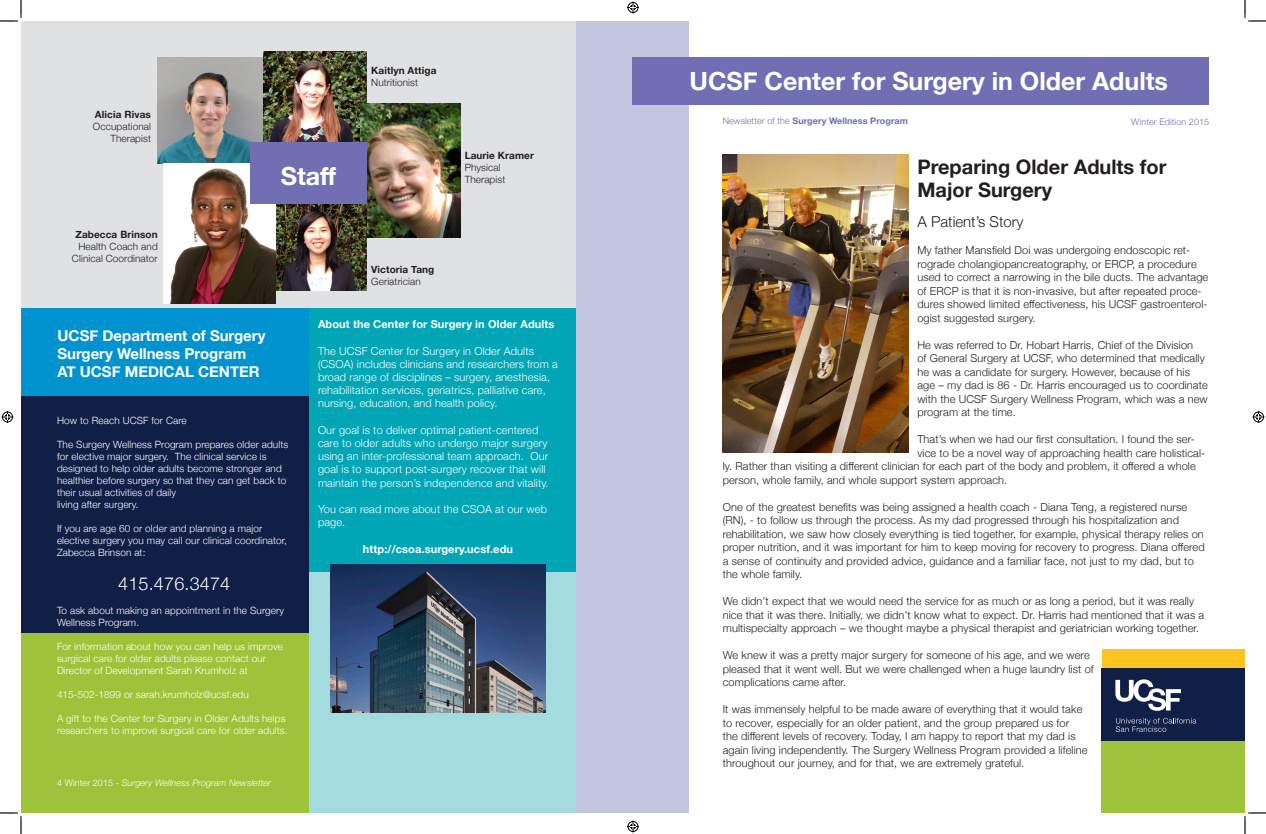
<style>
.page{position:relative;width:1266px;height:834px;background:#fff}
.page>*{position:absolute;margin:0;border:0;box-sizing:border-box;transform-origin:0 0}
.t1{font:700 25px "Helvetica Neue";color:#fff}
.t2{font:700 20px/23px "Helvetica Neue";color:#231f20}
.t3{font:300 18px "Helvetica Neue";letter-spacing:.01em;color:#fff}
.t4{font:700 15px "Helvetica Neue";color:#fff}
.t5{font:300 15px "Helvetica Neue";color:#231f20}
.t6{font:300 11px/13.5px "Helvetica Neue";letter-spacing:.01em;color:#231f20}
.t7{font:300 11px/13.2px "Helvetica Neue";letter-spacing:.01em;color:#fff}
.t8{font:700 11px "Helvetica Neue";letter-spacing:.01em;color:#fff}
.t9{font:300 10px/12px "Helvetica Neue";letter-spacing:.01em;color:#fff}
.t10{font:300 10px "Helvetica Neue";letter-spacing:.01em;color:#231f20}
.t11{font:700 10px "Helvetica Neue";letter-spacing:.01em;color:#231f20}
.t12{font:italic 300 9px "Helvetica Neue";letter-spacing:.01em;color:#fff}
.t13{font:700 9px "Helvetica Neue";letter-spacing:.01em;color:#716eb3}
.t14{font:300 9px "Helvetica Neue";letter-spacing:.01em;color:#716eb3}
.s1{font-style:normal}
.s2{font-weight:300}
</style>
<div class="page">
<div style="left:21px;top:21px;width:611px;height:305px;background:#e0e1e3"></div>
<div style="left:300px;top:557px;width:334px;height:256px;background:#a4dbde"></div>
<div style="left:300px;top:308px;width:276px;height:264px;background:#00a6b6"></div>
<div style="left:576px;top:21px;width:113px;height:792px;background:#c4c5df"></div>
<div style="left:632px;top:57px;width:577px;height:47px;background:#716eb3"></div>
<div style="left:21px;top:389px;width:287px;height:248px;background:#101f46"></div>
<div style="left:21px;top:308px;width:287px;height:88px;background:#0093d0"></div>
<div style="left:21px;top:633px;width:288px;height:180px;background:#9dc33b"></div>
<img style="left:723px;top:154px;width:185px;height:298px">
<div style="left:1102px;top:649px;width:143px;height:19px;background:#fec422"></div>
<div style="left:1102px;top:741px;width:143px;height:72px;background:#9dc33b"></div>
<div style="left:1102px;top:668px;width:143px;height:73px;background:#101f46"></div>
<svg style="left:1116px;top:718px;width:80px;height:14px"></svg>
<svg style="left:1115px;top:679px;width:66px;height:32px"></svg>
<img style="left:331px;top:564px;width:214px;height:149px">
<img style="left:158px;top:57px;width:106px;height:106px">
<img style="left:264px;top:51px;width:103px;height:91px">
<img style="left:361px;top:104px;width:99px;height:133px">
<img style="left:276px;top:204px;width:91px;height:86px">
<img style="left:164px;top:163px;width:112px;height:140px">
<div style="left:250px;top:142px;width:117px;height:62px;background:#716eb3"></div>
<svg style="left:0;top:0;width:22px;height:22px"></svg>
<svg style="left:0;top:812px;width:22px;height:22px"></svg>
<svg style="left:1244px;top:0;width:22px;height:22px"></svg>
<svg style="left:1244px;top:812px;width:22px;height:22px"></svg>
<svg style="left:627px;top:2px;width:12px;height:12px"></svg>
<svg style="left:627px;top:820px;width:12px;height:12px"></svg>
<svg style="left:2px;top:411px;width:12px;height:12px"></svg>
<svg style="left:1252px;top:411px;width:12px;height:12px"></svg>
<p class="t11" style="left:95px;top:107px;width:58px">Alicia Rivas</p>
<p class="t10" style="left:93px;top:119px;width:59px">Occupational</p>
<p class="t10" style="left:110px;top:131px;width:42px">Therapist</p>
<p class="t11" style="left:75px;top:227px;width:84px">Zabecca Brinson</p>
<p class="t10" style="left:78px;top:238px;width:81px">Health Coach and</p>
<p class="t10" style="left:72px;top:250px;width:87px">Clinical Coordinator</p>
<p class="t1" style="left:281px;top:157px;width:57px">Staff</p>
<p class="t11" style="left:371px;top:63px;width:67px">Kaitlyn Attiga</p>
<p class="t10" style="left:371px;top:74px;width:48px">Nutritionist</p>
<p class="t11" style="left:465px;top:148px;width:71px">Laurie Kramer</p>
<p class="t10" style="left:465px;top:160px;width:37px">Physical</p>
<p class="t10" style="left:465px;top:172px;width:42px">Therapist</p>
<p class="t11" style="left:371px;top:262px;width:65px">Victoria Tang</p>
<p class="t10" style="left:371px;top:274px;width:51px">Geriatrician</p>
<p class="t4" style="left:58px;top:324px;width:209px">UCSF Department of Surgery</p>
<p class="t4" style="left:58px;top:342px;width:190px">Surgery Wellness Program</p>
<p class="t4" style="left:58px;top:360px;width:204px">AT UCSF MEDICAL CENTER</p>
<p class="t9" style="left:57px;top:414px;width:131px">How to Reach UCSF for Care</p>
<p class="t9" style="left:57px;top:438px;width:233px">The Surgery Wellness Program prepares older adults for elective major surgery. The clinical service is designed to help older adults become stronger and healthier before surgery so that they can get back to their usual activities of daily</p>
<p class="t9" style="left:57px;top:498px;width:83px">living after surgery.</p>
<p class="t9" style="left:57px;top:522px;width:231px">If you are age 60 or older and planning a major elective surgery you may call our clinical coordinator,<br>Zabecca Brinson at:</p>
<p class="t3" style="left:118px;top:569px;width:114px">415.476.3474</p>
<p class="t9" style="left:57px;top:604px;width:229px">To ask about making an appointment in the Surgery<br>Wellness Program.</p>
<p class="t9" style="left:57px;top:640px;width:227px">For information about how you can help us improve surgical care for older adults please contact our<br>Director of Development Sarah Krumholz at</p>
<p class="t9" style="left:57px;top:688px;width:193px">415-502-1899 or sarah.krumholz@ucsf.edu</p>
<p class="t9" style="left:57px;top:712px;width:232px">A gift to the Center for Surgery in Older Adults helps researchers to improve surgical care for older adults.</p>
<p class="t12" style="left:57px;top:775px;width:216px"><span class="s1">4 Winter 2015 -</span> Surgery Wellness Program Newsletter</p>
<p class="t8" style="left:318px;top:316px;width:238px">About the Center for Surgery in Older Adults</p>
<p class="t7" style="left:318px;top:343px;width:242px">The UCSF Center for Surgery in Older Adults (CSOA) includes clinicians and researchers from a broad range of disciplines – surgery, anesthesia, rehabilitation services, geriatrics, palliative care, nursing, education, and health policy.</p>
<p class="t7" style="left:318px;top:423px;width:232px">Our goal is to deliver optimal patient-centered care to older adults who undergo major surgery using an inter-professional team approach. Our goal is to support post-surgery recover that will maintain the person’s independence and vitality.</p>
<p class="t7" style="left:318px;top:502px;width:231px">You can read more about the CSOA at our web page.</p>
<p class="t8" style="left:363px;top:540px;width:152px">http://csoa.surgery.ucsf.edu</p>
<p class="t1" style="left:690px;top:62px;width:480px">UCSF Center for Surgery in Older Adults</p>
<p class="t13" style="left:723px;top:114px;width:187px"><span class="s2">Newsletter of the</span> Surgery Wellness Program</p>
<p class="t14" style="left:1131px;top:114px;width:80px">Winter Edition 2015</p>
<p class="t2" style="left:917px;top:156px;width:251px">Preparing Older Adults for<br>Major Surgery</p>
<p class="t5" style="left:917px;top:210px;width:108px">A Patient’s Story</p>
<p class="t6" style="left:917px;top:243px;width:292px">My father Mansfield Doi was undergoing endoscopic ret&shy;rograde cholangiopancreatography, or ERCP, a procedure used to correct a narrowing in the bile ducts. The advantage of ERCP is that it is non-invasive, but after repeated proce&shy;dures showed limited effectiveness, his UCSF gastroenterol&shy;ogist suggested surgery.</p>
<p class="t6" style="left:917px;top:338px;width:292px">He was referred to Dr. Hobart Harris, Chief of the Division<br>of General Surgery at UCSF, who determined that medically he was a candidate for surgery. However, because of his age – my dad is 86 - Dr. Harris encouraged us to coordinate with the UCSF Surgery Wellness Program, which was a new program at the time.</p>
<p class="t6" style="left:917px;top:432px;width:279px">That’s when we had our first consultation. I found the ser-</p>
<p class="t6" style="left:917px;top:446px;width:289px">vice to be a novel way of approaching health care holistical-</p>
<p class="t6" style="left:723px;top:459px;width:475px">ly. Rather than visiting a different clinician for each part of the body and problem, it offered a whole</p>
<p class="t6" style="left:723px;top:473px;width:286px">person, whole family, and whole support system approach.</p>
<p class="t6" style="left:723px;top:500px;width:484px">One of the greatest benefits was being assigned a health coach - Diana Teng, a registered nurse (RN), - to follow us through the process. As my dad progressed through his hospitalization and rehabilitation, we saw how closely everything is tied together, for example, physical therapy relies on proper nutrition, and it was important for him to keep moving for recovery to progress. Diana offered a sense of continuity and provided advice, guidance and a familiar face, not just to my dad, but to the whole family.</p>
<p class="t6" style="left:723px;top:594px;width:483px">We didn’t expect that we would need the service for as much or as long a period, but it was really nice that it was there. Initially, we didn’t know what to expect. Dr. Harris had mentioned that it was a multispecialty approach – we thought maybe a physical therapist and geriatrician working together.</p>
<p class="t6" style="left:723px;top:648px;width:373px">We knew it was a pretty major surgery for someone of his age, and we were pleased that it went well. But we were challenged when a huge laundry list of complications came after.</p>
<p class="t6" style="left:723px;top:702px;width:366px">It was immensely helpful to be made aware of everything that it would take to recover, especially for an older patient, and the group prepared us for<br>the different levels of recovery. Today, I am happy to report that my dad is again living independently. The Surgery Wellness Program provided a lifeline throughout our journey, and for that, we are extremely grateful.</p>
</div>
